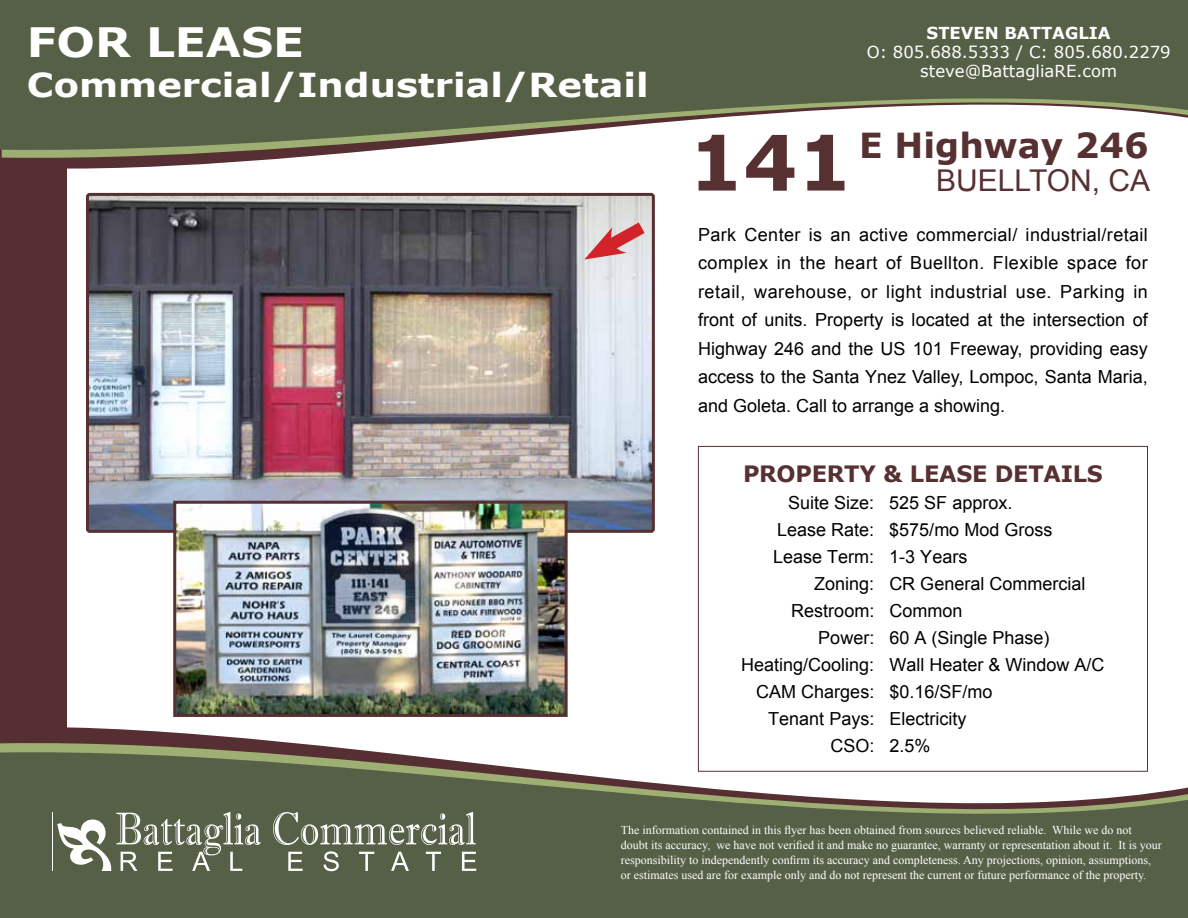
<style>
.page{position:relative;width:1188px;height:918px;background:#fff}
.page>*{position:absolute;margin:0;border:0;box-sizing:border-box;transform-origin:0 0}
.t1{font:700 40.5px "Verdana";color:#fff;scale:1.12 1}
.t2{font:700 34.5px "Verdana";color:#573032}
.t3{font:700 33px "Verdana";color:#fff;scale:1.12 1}
.t4{font:30px "Arial";color:#573032}
.t5{font:700 22.5px "Verdana";letter-spacing:-.01em;color:#573032}
.t6{font:18px/28.5px "Arial";color:#000;text-align:justify}
.t7{font:16.5px "Verdana";color:#fff}
.t8{font:700 16.5px "Verdana";color:#fff}
.t9{font:12px/15px "Times New Roman";color:#fff}
.s1{font-size:76.5px}
</style>
<div class="page">
<div style="left:0;top:18px;width:66px;height:882px;background:#562f32"></div>
<svg style="left:66px;top:720px;width:632px;height:17px"></svg>
<svg style="left:0;top:737px;width:698px;height:9px"></svg>
<svg style="left:0;top:746px;width:1188px;height:172px;background:#707660"></svg>
<svg style="left:66px;top:163px;width:152px;height:12px"></svg>
<svg style="left:2px;top:155px;width:320px;height:8px;fill:#562f32"></svg>
<svg style="left:0;top:0;width:1188px;height:155px;fill:#566047"></svg>
<div style="left:45px;top:804px;width:441px;height:73px;background:#566047"></div>
<img style="left:53px;top:813px;width:59px;height:64px">
<img style="left:57px;top:819px;width:55px;height:58px">
<img style="left:121px;top:851px;width:355px;height:20px">
<img style="left:116px;top:812px;width:360px;height:33px">
<img style="left:86px;top:192px;width:569px;height:341px">
<div style="left:698px;top:446px;width:449px;height:325px;background:#fff"></div>
<div style="left:698px;top:446px;width:450px;height:326px;border:1px solid #573032"></div>
<svg style="left:584px;top:211px;width:71px;height:53px;background:#d6afb1"></svg>
<img style="left:177px;top:505px;width:387px;height:208px">
<div style="left:173px;top:501px;width:395px;height:216px;border:3px solid #573032"></div>
<h1 class="t1" style="left:27px;top:14px;width:135px">FOR LEA</h1>
<h1 class="t1" style="left:241px;top:14px;width:52px">SE</h1>
<h3 class="t3" style="left:27px;top:62px;width:557px">Commercial/Industrial/Retail</h3>
<p class="t8" style="left:927px;top:21px;width:186px">Steven Battaglia</p>
<p class="t7" style="left:920px;top:60px;width:198px">steve@BattagliaRE.com</p>
<p class="t7" style="left:867px;top:41px;width:306px">O: 805.688.5333 / C: 805.680.2279</p>
<h2 class="t2" style="left:689px;top:121px;width:461px"><span class="s1">141</span> E Highway 246</h2>
<h3 class="t4" style="left:936px;top:161px;width:215px">BUELLTON, CA</h3>
<p class="t6" style="left:698px;top:221px;width:451px">Park Center is an active commercial/ industrial/retail complex in the heart of Buellton. Flexible space for retail, warehouse, or light industrial use. Parking in front of units. Property is located at the intersection of Highway 246 and the US 101 Freeway, providing easy access to the Santa Ynez Valley, Lompoc, Santa Maria, and Goleta. Call to arrange a showing.</p>
<p class="t5" style="left:743px;top:458px;width:183px">PROPERTY &amp; LEA</p>
<p class="t5" style="left:956px;top:458px;width:73px">SE DETAIL</p>
<p class="t5" style="left:1087px;top:458px;width:17px">S</p>
<p class="t6" style="left:773px;top:489px;width:281px;line-height:27px;text-align:left;text-indent:15px">Suite Size: 525 SF approx.<br>Lease Rate: $575/mo Mod Gross<br>Lease Term: 1-3 Years</p>
<p class="t6" style="left:814px;top:570px;width:273px">Zoning: CR General Commercial</p>
<p class="t6" style="left:791px;top:597px;width:173px">Restroom: Common</p>
<p class="t6" style="left:818px;top:624px;width:233px">Power: 60 A (Single Phase)</p>
<p class="t6" style="left:741px;top:651px;width:365px">Heating/Cooling: Wall Heater &amp; Window A/C</p>
<p class="t6" style="left:756px;top:678px;width:238px">CAM Charges: $0.16/SF/mo</p>
<p class="t6" style="left:768px;top:705px;width:200px">Tenant Pays: Electricity</p>
<p class="t6" style="left:830px;top:732px;width:102px">CSO: 2.5%</p>
<p class="t9" style="left:621px;top:822px;width:543px">The information contained in this flyer has been obtained from sources believed reliable. While we do not doubt its accuracy, we have not verified it and make no guarantee, warranty or representation about it. It is your responsibility to independently confirm its accuracy and completeness. Any projections, opinion, assumptions, or estimates used are for example only and do not represent the current or future performance of the property.</p>
</div>
